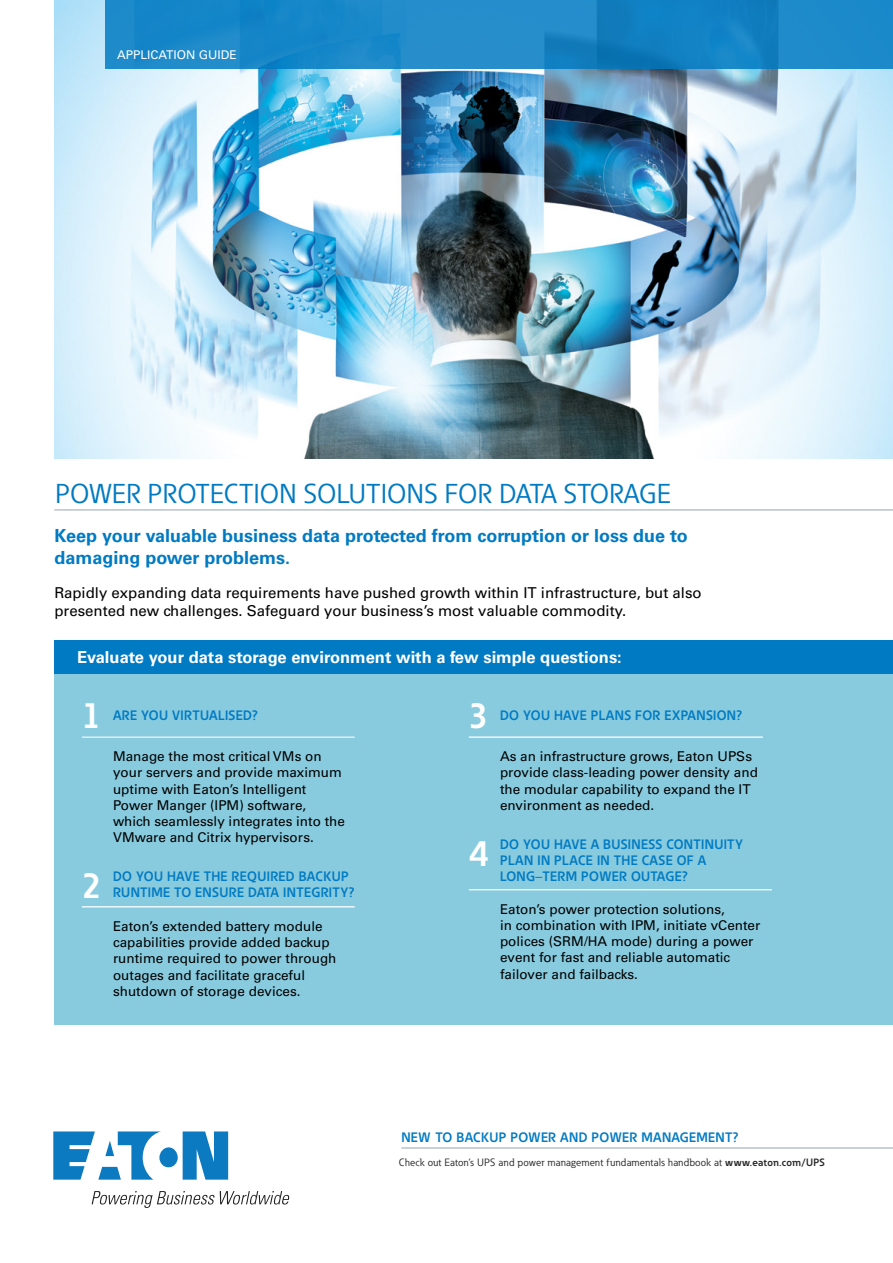
<style>
.page{position:relative;width:893px;height:1263px;background:#fff}
.page>*{position:absolute;margin:0;border:0;box-sizing:border-box;transform-origin:0 0}
.t1{font:700 36px "Eaton";color:#fff}
.t2{font:27px "Eaton";color:#007ac2}
.t3{font:700 18px/21.6px "Univers LT Std";color:#007ac2}
.t4{font:700 16.5px "Univers LT Std";color:#fff}
.t5{font:15px/18px "Univers LT Std";color:#000}
.t6{font:13.5px/16.2px "Univers LT Std";color:#000}
.t7{font:700 13.5px/16.2px "Eaton";letter-spacing:.025em;color:#007ac2}
.t8{font:12px "Univers LT Std";color:#fff}
.t9{font:10.5px "Eaton";letter-spacing:.02em;color:#292829}
.s1{font-family:"Univers LT Std";font-weight:400}
.s2{font-weight:700}
</style>
<div class="page">
<img style="left:54px;top:0;width:839px;height:459px">
<div style="left:54px;top:673px;width:839px;height:352px;background:#88cbdf"></div>
<div style="left:54px;top:640px;width:839px;height:33px;background:#007ac2"></div>
<hr style="left:82px;top:737px;width:273px;height:1px;background:#fff">
<hr style="left:469px;top:889px;width:303px;height:1px;background:#fff">
<hr style="left:82px;top:906px;width:273px;height:1px;background:#fff">
<hr style="left:469px;top:736px;width:294px;height:2px;background:#fff">
<hr style="left:54px;top:509px;width:839px;height:1px;background:#adb8bf">
<svg style="left:105px;top:0;width:788px;height:68px;background:#1986c6"></svg>
<svg style="left:53px;top:1131px;width:175px;height:48px"></svg>
<svg style="left:92px;top:1191px;width:198px;height:17px"></svg>
<hr style="left:401px;top:1147px;width:492px;height:2px;background:#adb8bf">
<p class="t8" style="left:117px;top:48px;width:121px">APPLICATION GUIDE</p>
<h2 class="t2" style="left:55px;top:477px;width:617px">POWER PROTECTION SOLUTIONS FOR DATA STORAGE</h2>
<h3 class="t3" style="left:54px;top:525px;width:635px">Keep your valuable business data protected from corruption or loss due to damaging power problems.</h3>
<p class="t5" style="left:54px;top:584px;width:649px">Rapidly expanding data requirements have pushed growth within IT infrastructure, but also presented new challenges. Safeguard your business’s most valuable commodity.</p>
<p class="t4" style="left:77px;top:647px;width:546px">Evaluate your data storage environment with a few simple questions:</p>
<h1 class="t1" style="left:82px;top:693px;width:22px">1</h1>
<h1 class="t1" style="left:469px;top:693px;width:22px">3</h1>
<p class="t7" style="left:113px;top:707px;width:147px">ARE YOU VIRTUALISED?</p>
<p class="t7" style="left:500px;top:707px;width:244px">DO YOU HAVE PLANS FOR EXPANSION?</p>
<h1 class="t1" style="left:82px;top:863px;width:22px">2</h1>
<p class="t6" style="left:113px;top:748px;width:233px">Manage the most critical VMs on your servers and provide maximum uptime with Eaton’s Intelligent<br>Power Manger (IPM) software, which seamlessly integrates into the<br>VMware and Citrix hypervisors.</p>
<p class="t7" style="left:113px;top:868px;width:243px">DO YOU HAVE THE REQUIRED BACKUP<br>RUNTIME TO ENSURE DATA INTEGRITY?</p>
<p class="t6" style="left:113px;top:918px;width:225px">Eaton’s extended battery module capabilities provide added backup runtime required to power through outages and facilitate graceful shutdown of storage devices.</p>
<p class="t6" style="left:500px;top:748px;width:259px">As an infrastructure grows, Eaton UPSs provide class-leading power density and the modular capability to expand the IT environment as needed.</p>
<h1 class="t1" style="left:469px;top:831px;width:22px">4</h1>
<p class="t7" style="left:500px;top:836px;width:245px">DO YOU HAVE A BUSINESS CONTINUITY<br>PLAN IN PLACE IN THE CASE OF A<br>LONG<span class="s1">–</span>TERM POWER OUTAGE?</p>
<p class="t6" style="left:500px;top:901px;width:262px">Eaton’s power protection solutions,<br>in combination with IPM, initiate vCenter polices (SRM/HA mode) during a power event for fast and reliable automatic failover and failbacks.</p>
<p class="t7" style="left:401px;top:1129px;width:339px">NEW TO BACKUP POWER AND POWER MANAGEMENT?</p>
<p class="t9" style="left:399px;top:1155px;width:427px">Check out Eaton’s UPS and power management fundamentals handbook at <span class="s2">www.eaton.com/UPS</span></p>
</div>
